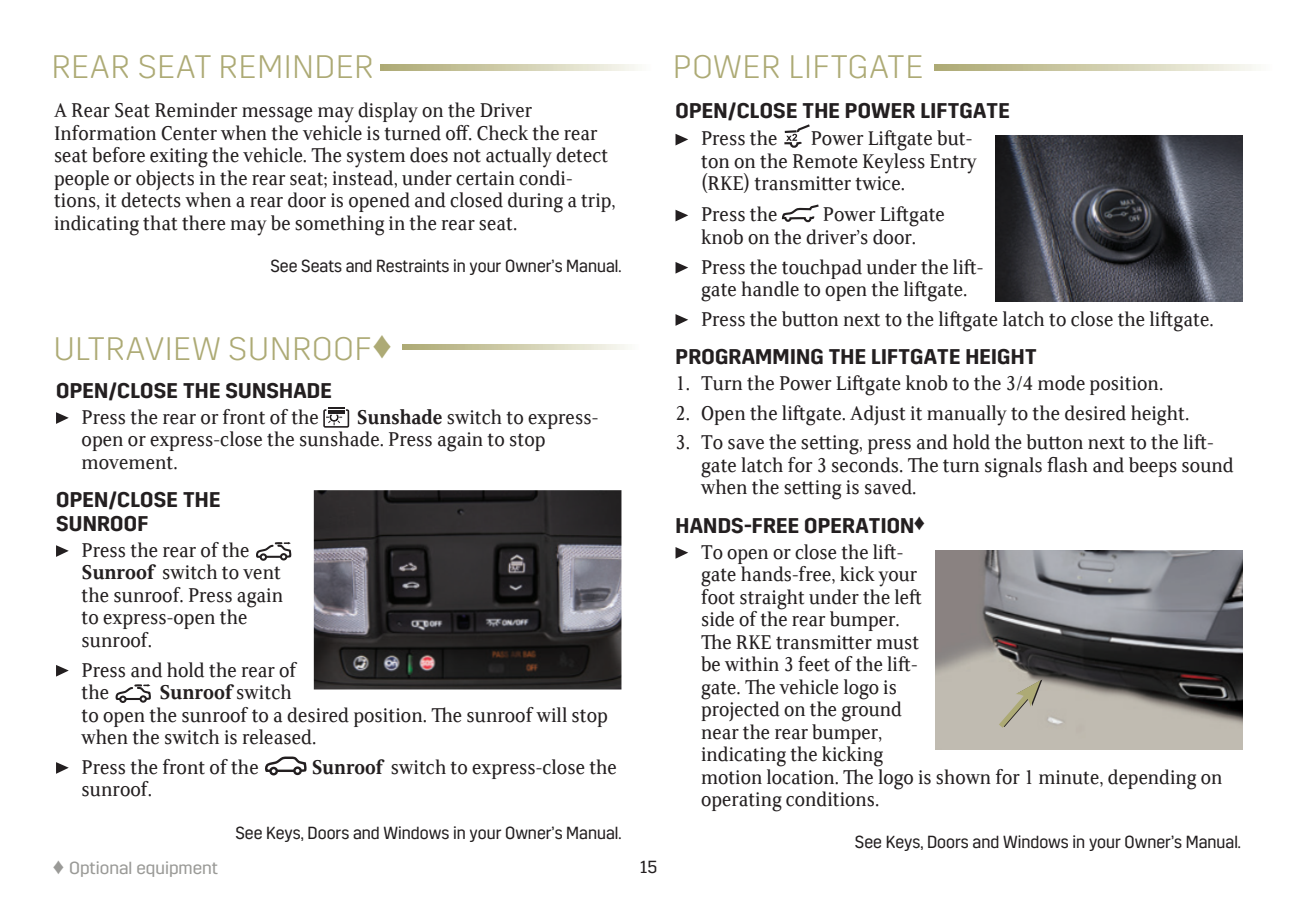
<style>
.page{position:relative;width:1297px;height:900px;background:#fff}
.page>*{position:absolute;margin:0;border:0;box-sizing:border-box;transform-origin:0 0}
.caddy_gold_subhead{font:300 32.5px "Cadillac Sans";letter-spacing:.03em;color:#adaa75}
.caddy_BULLETS_8_6{font:21.5px/22.5px "Cadillac Serif";color:#231f20}
.caddy_BODY_8_6{font:21.5px/22.5px "Cadillac Serif";color:#231f20;scale:.96 1}
.caddy_BULLETS_8_6-2{font:21.5px/22.5px "Cadillac Serif";color:#231f20;scale:.96 1}
.caddy_semi_bold_subh{font:600 21.25px/23.8px "Cadillac Sans";letter-spacing:.01em;color:#231f20}
.caddy_see_section{font:17.5px "Cadillac Sans";color:#231f20;scale:.93 1}
.t1{font:17.5px "Cadillac Sans";color:#9a9a97}
.caddy_see_section-2{font:17.5px "Cadillac Sans";color:#231f20}
.s1{font-weight:600}
.s2{font-family:"Arial Narrow";font-size:22.5px}
.s3{font-family:"Arial Narrow";font-weight:400;font-size:22.5px}
</style>
<div class="page">
<svg style="left:56px;top:412px;width:13px;height:12px"></svg>
<div style="left:323px;top:409px;width:26px;height:19px;border:2px solid #231f20"></div>
<svg style="left:326px;top:407px;width:18px;height:18px"></svg>
<svg style="left:56px;top:545px;width:13px;height:12px"></svg>
<svg style="left:257px;top:542px;width:34px;height:19px"></svg>
<svg style="left:56px;top:665px;width:13px;height:12px"></svg>
<svg style="left:116px;top:684px;width:35px;height:19px"></svg>
<svg style="left:56px;top:762px;width:13px;height:12px"></svg>
<svg style="left:265px;top:756px;width:42px;height:18px"></svg>
<div style="left:293px;top:766px;width:9px;height:9px;border:2px solid #231f20;border-radius:50%"></div>
<div style="left:270px;top:768px;width:7px;height:6px;background:#fff;border-radius:50%"></div>
<div style="left:269px;top:767px;width:9px;height:8px;border:2px solid #231f20;border-radius:50%"></div>
<img style="left:314px;top:490px;width:307px;height:200px">
<svg style="left:675px;top:134px;width:13px;height:11px"></svg>
<svg style="left:784px;top:124px;width:25px;height:24px"></svg>
<svg style="left:675px;top:210px;width:13px;height:11px"></svg>
<svg style="left:781px;top:204px;width:37px;height:18px"></svg>
<svg style="left:675px;top:262px;width:13px;height:12px"></svg>
<svg style="left:675px;top:314px;width:13px;height:12px"></svg>
<svg style="left:675px;top:547px;width:13px;height:12px"></svg>
<img style="left:995px;top:135px;width:247px;height:167px">
<img style="left:935px;top:550px;width:307px;height:199px">
<svg style="left:993px;top:680px;width:49px;height:53px;background:#b8b3a3"></svg>
<svg style="left:381px;top:65px;width:257px;height:5px"></svg>
<svg style="left:403px;top:344px;width:225px;height:6px"></svg>
<svg style="left:934px;top:65px;width:322px;height:5px;background:#d1ceaf"></svg>
<p class="caddy_gold_subhead" style="left:52px;top:49px;width:323px">REAR SEAT REMINDER</p>
<p class="caddy_BODY_8_6" style="left:54px;top:98px;width:586px">A Rear Seat Reminder message may display on the Driver Information Center when the vehicle is turned off. Check the rear seat before exiting the vehicle. The system does not actually detect people or objects in the rear seat; instead, under certain condi&shy;tions, it detects when a rear door is opened and closed during a trip, indicating that there may be something in the rear seat.</p>
<p class="caddy_see_section" style="left:270px;top:256px;width:379px">See Seats and Restraints in your Owner’s Manual.</p>
<p class="caddy_gold_subhead" style="left:54px;top:331px;width:339px">ULTRAVIEW SUNROOF♦</p>
<p class="caddy_semi_bold_subh" style="left:56px;top:379px;width:277px">OPEN/CLOSE THE SUNSHADE</p>
<p class="caddy_BULLETS_8_6" style="left:82px;top:405px;width:239px">Press the rear or front of the</p>
<p class="caddy_BULLETS_8_6" style="left:82px;top:405px;width:518px;text-indent:275px"><span class="s1">Sunshade</span> switch to express&shy;open or express-close the sunshade. Press again to stop movement.</p>
<p class="caddy_semi_bold_subh" style="left:56px;top:488px;width:166px">OPEN/CLOSE THE<br>SUNROOF</p>
<p class="caddy_BULLETS_8_6" style="left:82px;top:538px;width:203px">Press the rear of the<br><span class="s1">Sunroof</span> switch to vent the sunroof. Press again to express-open the sunroof.</p>
<p class="caddy_BULLETS_8_6" style="left:82px;top:658px;width:216px">Press and hold the rear of the</p>
<p class="caddy_BULLETS_8_6" style="left:82px;top:680px;width:528px;text-indent:78px"><span class="s1">Sunroof</span> switch<br>to open the sunroof to a desired position. The sunroof will stop when the switch is released.</p>
<p class="caddy_BULLETS_8_6" style="left:82px;top:755px;width:178px">Press the front of the</p>
<p class="caddy_BULLETS_8_6" style="left:312px;top:755px;width:306px"><span class="s1">Sunroof</span> switch to express-close the</p>
<p class="caddy_BULLETS_8_6" style="left:82px;top:777px;width:72px">sunroof.</p>
<p class="caddy_see_section" style="left:235px;top:823px;width:416px">See Keys, Doors and Windows in your Owner’s Manual.</p>
<p class="t1" style="left:53px;top:858px;width:166px"><span class="s2">♦</span> Optional equipment</p>
<p class="caddy_see_section-2" style="left:639px;top:857px;width:19px">15</p>
<p class="caddy_gold_subhead" style="left:673px;top:49px;width:251px">POWER LIFTGATE</p>
<p class="caddy_semi_bold_subh" style="left:675px;top:99px;width:335px">OPEN/CLOSE THE POWER LIFTGATE</p>
<p class="caddy_BULLETS_8_6" style="left:701px;top:127px;width:78px">Press the</p>
<p class="caddy_BULLETS_8_6" style="left:701px;top:127px;width:277px;text-indent:110px">Power Liftgate but&shy;ton on the Remote Keyless Entry (RKE) transmitter twice.</p>
<p class="caddy_BULLETS_8_6" style="left:701px;top:203px;width:78px">Press the</p>
<p class="caddy_BULLETS_8_6" style="left:701px;top:203px;width:245px;text-indent:122px">Power Liftgate knob on the driver’s door.</p>
<p class="caddy_BULLETS_8_6" style="left:701px;top:255px;width:284px">Press the touchpad under the lift&shy;gate handle to open the liftgate.</p>
<p class="caddy_BULLETS_8_6" style="left:701px;top:307px;width:514px">Press the button next to the liftgate latch to close the liftgate.</p>
<p class="caddy_semi_bold_subh" style="left:675px;top:345px;width:362px">PROGRAMMING THE LIFTGATE HEIGHT</p>
<p class="caddy_BULLETS_8_6" style="left:675px;top:371px;width:489px">1. Turn the Power Liftgate knob to the 3/4 mode position.</p>
<p class="caddy_BULLETS_8_6" style="left:675px;top:401px;width:515px">2. Open the liftgate. Adjust it manually to the desired height.</p>
<p class="caddy_BULLETS_8_6" style="left:701px;top:431px;width:534px;text-indent:-26px">3. To save the setting, press and hold the button next to the lift&shy;gate latch for 3 seconds. The turn signals flash and beeps sound when the setting is saved.</p>
<p class="caddy_semi_bold_subh" style="left:675px;top:514px;width:252px">HANDS-FREE OPERATION<span class="s3">♦</span></p>
<p class="caddy_BULLETS_8_6-2" style="left:701px;top:540px;width:544px">To open or close the lift-<br>gate hands-free, kick your<br>foot straight under the left<br>side of the rear bumper.<br>The RKE transmitter must<br>be within 3 feet of the lift-<br>gate. The vehicle logo is<br>projected on the ground<br>near the rear bumper,<br>indicating the kicking<br>motion location. The logo is shown for 1 minute, depending on operating conditions.</p>
<p class="caddy_see_section" style="left:854px;top:833px;width:416px">See Keys, Doors and Windows in your Owner’s Manual.</p>
</div>
